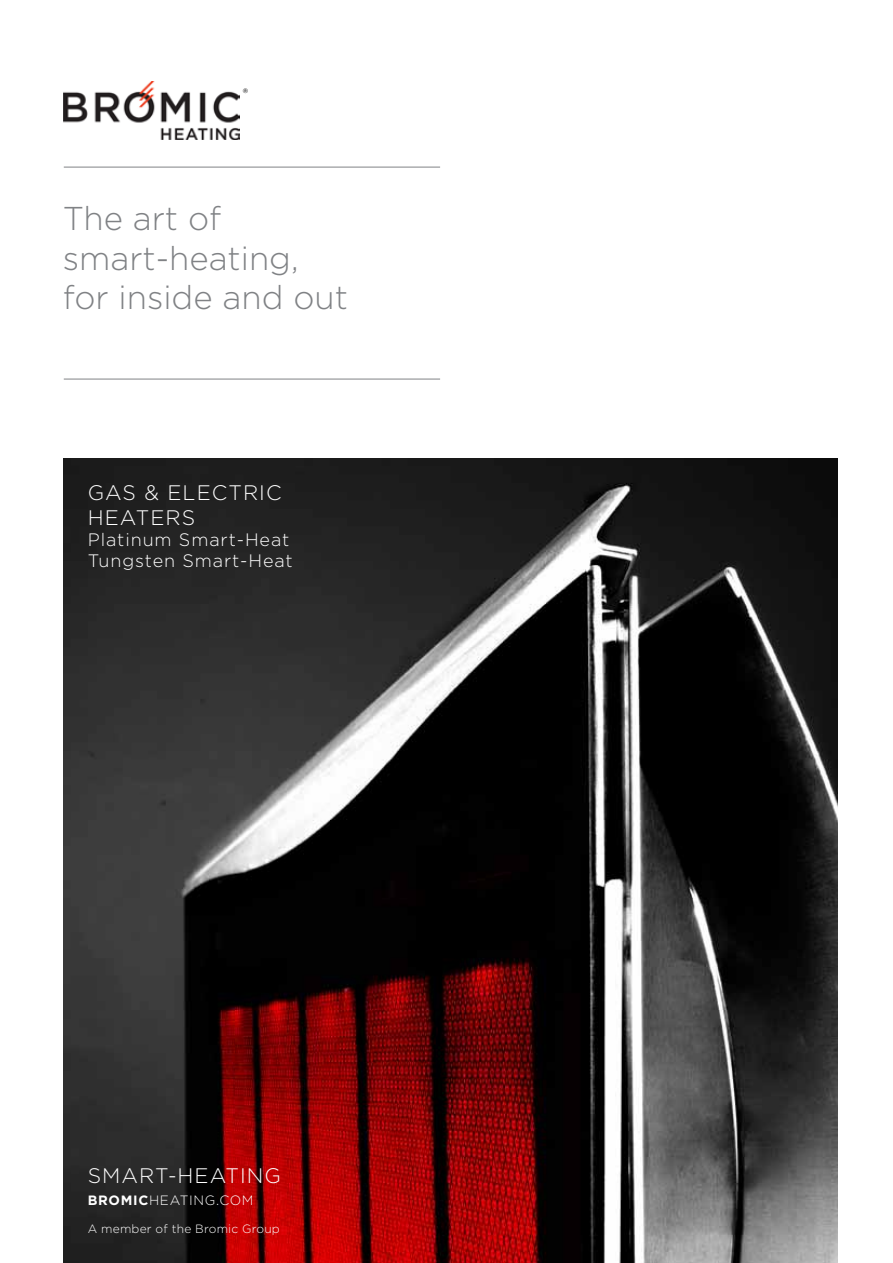
<style>
.page{position:relative;width:893px;height:1263px;background:#fff}
.page>*{position:absolute;margin:0;border:0;box-sizing:border-box;transform-origin:0 0}
.t1{font:300 33px/39.6px "Gotham";color:#808285}
.t2{font:300 21px/25.2px "Gotham";letter-spacing:.05em;color:#fff}
.t3{font:300 18px/21px "Gotham";letter-spacing:.05em;color:#fff}
.t4{font:300 13.5px "Gotham";color:#fff}
.t5{font:13.5px "Gotham";color:#000}
.t6{font:300 12px "Gotham";letter-spacing:.015em;color:#fff}
.s1{font-weight:700}
</style>
<div class="page">
<img style="left:64px;top:459px;width:774px;height:804px">
<hr style="left:64px;top:167px;width:376px;height:1px;background:#808285">
<hr style="left:64px;top:379px;width:376px;height:1px;background:#808285">
<img style="left:64px;top:82px;width:175px;height:57px">
<p class="t5" style="left:243px;top:84px;width:7px">®</p>
<p class="t1" style="left:63px;top:198px;width:287px">The art of smart-heating, for inside and out</p>
<p class="t2" style="left:88px;top:479px;width:195px">GAS &amp; ELECTRIC<br>HEATERS</p>
<p class="t3" style="left:88px;top:529px;width:207px">Platinum Smart-Heat<br>Tungsten Smart-Heat</p>
<p class="t2" style="left:88px;top:1162px;width:195px">SMART-HEATING</p>
<p class="t4" style="left:88px;top:1192px;width:72px"><span class="s1">BROMIC</span>heating</p>
<p class="t4" style="left:216px;top:1192px;width:36px">.com</p>
<p class="t6" style="left:88px;top:1221px;width:194px">A member of the Bromic Group</p>
</div>
